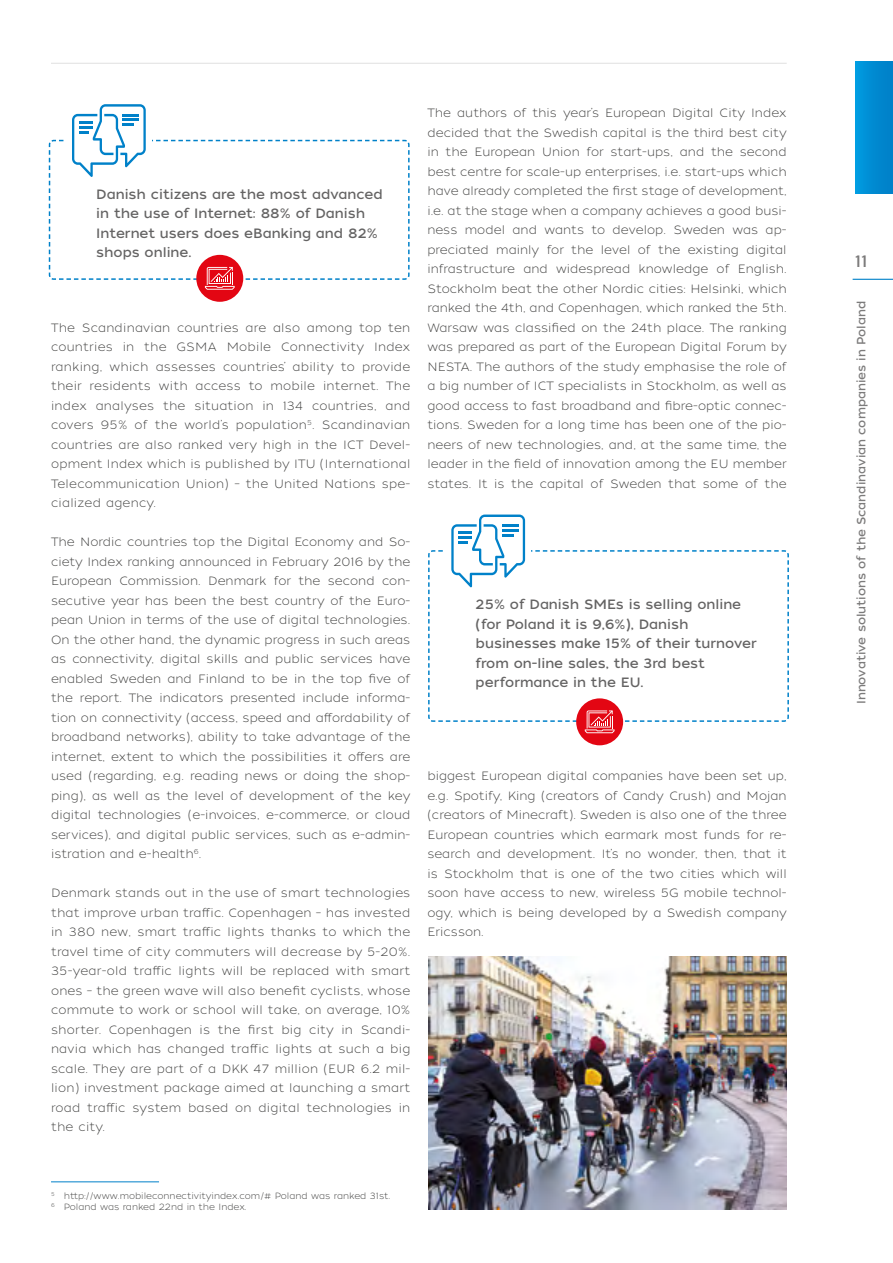
<style>
.page{position:relative;width:893px;height:1263px;background:#fff}
.page>*{position:absolute;margin:0;border:0;box-sizing:border-box;transform-origin:0 0}
.t1{font:16.5px "Tide Sans 400 Lil Dude";color:#7c7b7b}
.t2{font:13.5px/19.5px "Tide Sans 400 Lil Dude";color:#646363}
.t3{font:12px/19.5px "Tide Sans 200 Lil Mondo";letter-spacing:.005em;color:#3c3c3b;text-align:justify}
.t4{font:12px "Tide Sans 400 Lil Dude";color:#7c7b7b}
.t5{font:9px/10.8px "Tide Sans 200 Lil Mondo";color:#3c3c3b}
</style>
<div class="page">
<hr style="left:51px;top:1181px;width:108px;height:1px;background:#0081c9">
<svg style="left:48px;top:139px;width:362px;height:141px"></svg>
<svg style="left:58px;top:104px;width:341px;height:73px"></svg>
<div style="left:196px;top:255px;width:47px;height:47px;background:#e30613;border-radius:50%"></div>
<svg style="left:59px;top:267px;width:342px;height:23px"></svg>
<svg style="left:428px;top:550px;width:361px;height:172px"></svg>
<svg style="left:437px;top:514px;width:342px;height:73px"></svg>
<div style="left:576px;top:698px;width:47px;height:47px;background:#e30613;border-radius:50%"></div>
<svg style="left:438px;top:710px;width:342px;height:23px"></svg>
<hr style="left:853px;top:279px;width:40px;height:1px;background:#0081c9">
<hr style="left:51px;top:63px;width:736px;height:1px;background:#e3e3e3">
<div style="left:855px;top:62px;width:38px;height:131px;background:linear-gradient(to right,#009be0,#007ec7)"></div>
<img style="left:428px;top:956px;width:359px;height:254px">
<p class="t2" style="left:96px;top:185px;width:288px">Danish citizens are the most advanced in the use of Internet: 88% of Danish<br>Internet users does eBanking and 82% shops online.</p>
<p class="t3" style="left:51px;top:318px;width:361px">The Scandinavian countries are also among top ten countries in the GSMA Mobile Connectivity Index ranking, which assesses countries’ ability to provide their residents with access to mobile internet. The index analyses the situation in 134 countries, and covers 95% of the world’s population<sup>5</sup>. Scandinavian countries are also ranked very high in the ICT Devel&shy;opment Index which is published by ITU (International Telecommunication Union) – the United Nations spe&shy;cialized agency.</p>
<p class="t3" style="left:51px;top:533px;width:361px">The Nordic countries top the Digital Economy and So&shy;ciety Index ranking announced in February 2016 by the European Commission. Denmark for the second con&shy;secutive year has been the best country of the Euro&shy;pean Union in terms of the use of digital technologies.<br>On the other hand, the dynamic progress in such areas as connectivity, digital skills and public services have enabled Sweden and Finland to be in the top five of the report. The indicators presented include informa&shy;tion on connectivity (access, speed and affordability of broadband networks), ability to take advantage of the internet, extent to which the possibilities it offers are used (regarding, e.g. reading news or doing the shop&shy;ping), as well as the level of development of the key digital technologies (e-invoices, e-commerce, or cloud services), and digital public services, such as e-admin&shy;istration and e-health<sup>6</sup>.</p>
<p class="t3" style="left:51px;top:884px;width:361px">Denmark stands out in the use of smart technologies that improve urban traffic. Copenhagen – has invested in 380 new, smart traffic lights thanks to which the travel time of city commuters will decrease by 5-20%.<br>35-year-old traffic lights will be replaced with smart ones – the green wave will also benefit cyclists, whose commute to work or school will take, on average, 10% shorter. Copenhagen is the first big city in Scandi&shy;navia which has changed traffic lights at such a big scale. They are part of a DKK 47 million (EUR 6.2 mil&shy;lion) investment package aimed at launching a smart road traffic system based on digital technologies in the city.</p>
<p class="t3" style="left:427px;top:104px;width:361px">The authors of this year’s European Digital City Index decided that the Swedish capital is the third best city in the European Union for start-ups, and the second best centre for scale-up enterprises, i.e. start-ups which have already completed the first stage of development, i.e. at the stage when a company achieves a good busi&shy;ness model and wants to develop. Sweden was ap&shy;preciated mainly for the level of the existing digital infrastructure and widespread knowledge of English.<br>Stockholm beat the other Nordic cities: Helsinki, which ranked the 4th, and Copenhagen, which ranked the 5th.<br>Warsaw was classified on the 24th place. The ranking was prepared as part of the European Digital Forum by NESTA. The authors of the study emphasise the role of a big number of ICT specialists in Stockholm, as well as good access to fast broadband and fibre-optic connec&shy;tions. Sweden for a long time has been one of the pio&shy;neers of new technologies, and, at the same time, the leader in the field of innovation among the EU member states. It is the capital of Sweden that some of the</p>
<p class="t2" style="left:476px;top:595px;width:283px">25% of Danish SMEs is selling online (for Poland it is 9,6%), Danish businesses make 15% of their turnover from on-line sales, the 3rd best performance in the EU.</p>
<p class="t3" style="left:427px;top:767px;width:361px">biggest European digital companies have been set up, e.g. Spotify, King (creators of Candy Crush) and Mojan (creators of Minecraft). Sweden is also one of the three European countries which earmark most funds for re&shy;search and development. It’s no wonder, then, that it is Stockholm that is one of the two cities which will soon have access to new, wireless 5G mobile technol&shy;ogy, which is being developed by a Swedish company Ericsson.</p>
<p class="t5" style="left:51px;top:1190px;width:341px"><sup>5</sup> http://www.mobileconnectivityindex.com/# Poland was ranked 31st.<br><sup>6</sup> Poland was ranked 22nd in the Index.</p>
<h1 class="t1" style="left:855px;top:250px;width:15px">11</h1>
<p class="t4" style="left:853px;top:704px;width:405px;rotate:-90deg">Innovative solutions of the Scandinavian companies in Poland</p>
</div>
